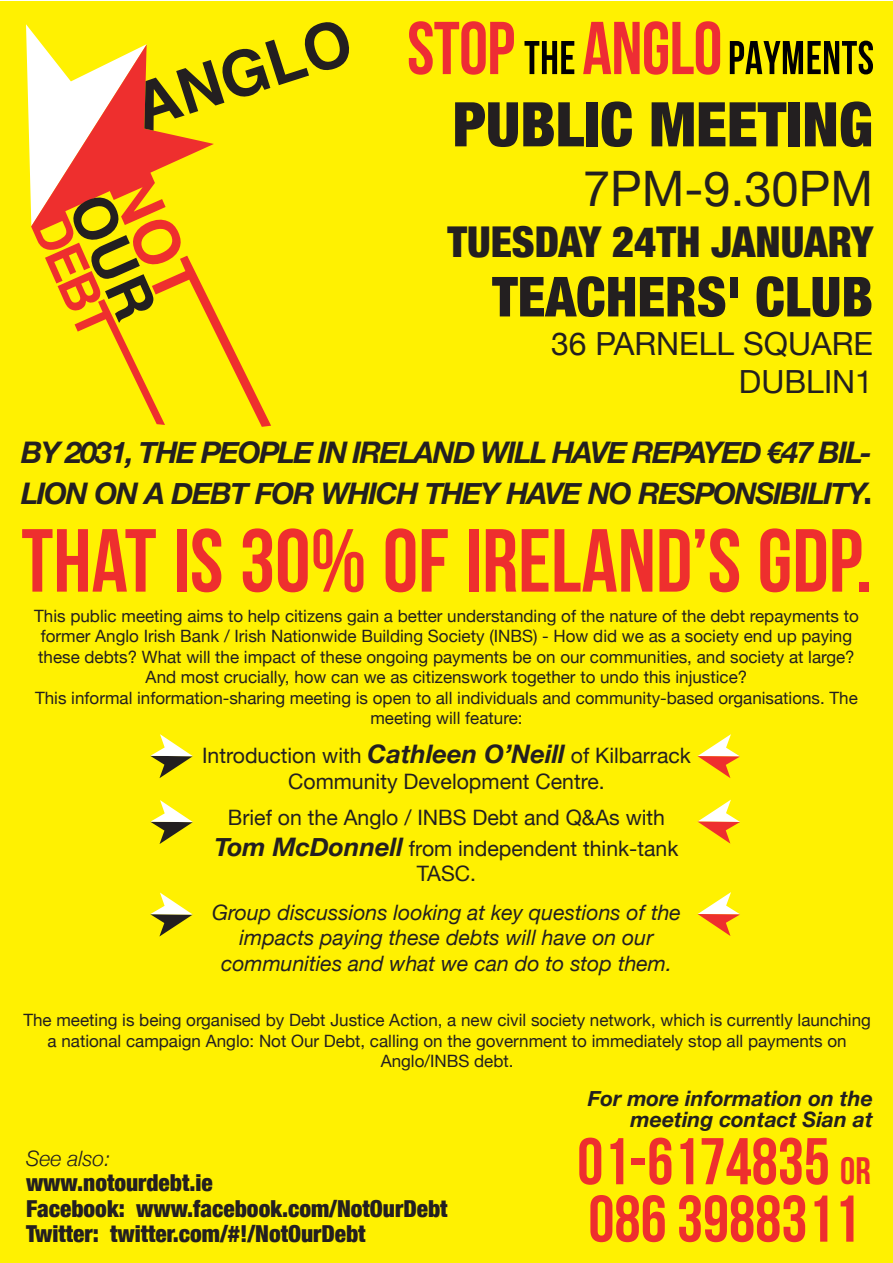
<style>
.page{position:relative;width:893px;height:1263px;background:#fff}
.page>*{position:absolute;margin:0;border:0;box-sizing:border-box;transform-origin:0 0}
.t1{font:89.25px "Bebas Neue";color:#ee2f2e}
.t2{font:65.85px/57.4px "Bebas Neue";color:#ee2f2e}
.t3{font:900 condensed 61.65px "Helvetica Neue";color:#231f20}
.t4{font:900 condensed 55.35px "Helvetica Neue";color:#231f20}
.t5{font:48.9px "Helvetica Neue";color:#231f20}
.t6{font:900 condensed 42.45px "Helvetica Neue";color:#231f20}
.t7{font:31.95px/38.2px "Helvetica Neue";color:#231f20;text-align:right}
.t8{font:italic 700 29.7px/40.3px "Helvetica Neue";letter-spacing:-.05em;color:#231f20}
.t9{font:900 condensed 23.4px/25.5px "Helvetica Neue";color:#231f20}
.t10{font:21.3px/25.5px "Helvetica Neue";color:#231f20;text-align:center}
.t11{font:italic 21.3px/25.5px "Helvetica Neue";color:#231f20;text-align:center}
.t12{font:italic 700 21.3px/21.3px "Helvetica Neue";color:#231f20;text-align:right}
.t13{font:italic 300 21.3px "Helvetica Neue";color:#231f20}
.t14{font:16.95px/20.4px "Helvetica Neue";color:#231f20;text-align:center}
.s1{font-weight:900;font-style:normal;font-stretch:condensed}
.s2{font-weight:700;font-style:italic;font-size:25.5px}
.s3{font-size:38.25px}
</style>
<div class="page">
<div style="left:0;top:1px;width:892px;height:1262px;background:#fff101"></div>
<img style="left:409px;top:21px;width:464px;height:54px">
<svg style="left:26px;top:22px;width:323px;height:405px"></svg>
<svg style="left:150px;top:734px;width:43px;height:44px"></svg>
<svg style="left:150px;top:800px;width:43px;height:44px"></svg>
<svg style="left:150px;top:892px;width:43px;height:44px"></svg>
<svg style="left:698px;top:892px;width:42px;height:44px"></svg>
<svg style="left:697px;top:800px;width:43px;height:44px"></svg>
<svg style="left:697px;top:734px;width:43px;height:44px"></svg>
<h3 class="t3" style="left:453px;top:86px;width:422px">PUBLIC MEETING</h3>
<h3 class="t5" style="left:583px;top:159px;width:291px">7PM-9.30PM</h3>
<h3 class="t6" style="left:447px;top:216px;width:427px">TUESDAY 24TH JANUARY</h3>
<h3 class="t4" style="left:492px;top:263px;width:382px">TEACHERS' CLUB</h3>
<h3 class="t7" style="left:551px;top:324px;width:323px">36 PARNELL SQUARE<br>DUBLIN1</h3>
<h3 class="t8" style="left:21px;top:432px;width:852px">BY 2031, THE PEOPLE IN IRELAND WILL HAVE REPAYED €47 BIL-<br>LION ON A DEBT FOR WHICH THEY HAVE NO RESPONSIBILITY<span class="s1">.</span></h3>
<h1 class="t1" style="left:21px;top:511px;width:852px">THAT IS 30% OF IRELAND’S GDP.</h1>
<p class="t14" style="left:34px;top:605px;width:826px">This public meeting aims to help citizens gain a better understanding of the nature of the debt repayments to former Anglo Irish Bank / Irish Nationwide Building Society (INBS) - How did we as a society end up paying these debts? What will the impact of these ongoing payments be on our communities, and society at large?<br>And most crucially, how can we as citizenswork together to undo this injustice?<br>This informal information-sharing meeting is open to all individuals and community-based organisations. The meeting will feature:</p>
<p class="t10" style="left:202px;top:743px;width:490px">Introduction with <span class="s2">Cathleen O’Neill</span> of Kilbarrack<br>Community Development Centre.</p>
<p class="t10" style="left:215px;top:802px;width:465px;line-height:30.6px">Brief on the Anglo / INBS Debt and Q&amp;As with<br><span class="s2">Tom McDonnell</span> from independent think-tank</p>
<p class="t10" style="left:417px;top:860px;width:61px">TASC.</p>
<p class="t11" style="left:212px;top:899px;width:470px">Group discussions looking at key questions of the impacts paying these debts will have on our communities and what we can do to stop them.</p>
<p class="t14" style="left:23px;top:1010px;width:849px">The meeting is being organised by Debt Justice Action, a new civil society network, which is currently launching a national campaign Anglo: Not Our Debt, calling on the government to immediately stop all payments on<br>Anglo/INBS debt.</p>
<p class="t13" style="left:26px;top:1145px;width:86px">See also:</p>
<h3 class="t9" style="left:26px;top:1170px;width:423px">www.notourdebt.ie<br>Facebook: www.facebook.com/NotOurDebt<br>Twitter: twitter.com/#!/NotOurDebt</h3>
<p class="t12" style="left:588px;top:1087px;width:287px">For more information on the meeting contact Sian at</p>
<h2 class="t2" style="left:577px;top:1132px;width:295px">01-6174835 <span class="s3">or<br></span>086 3988311</h2>
</div>
